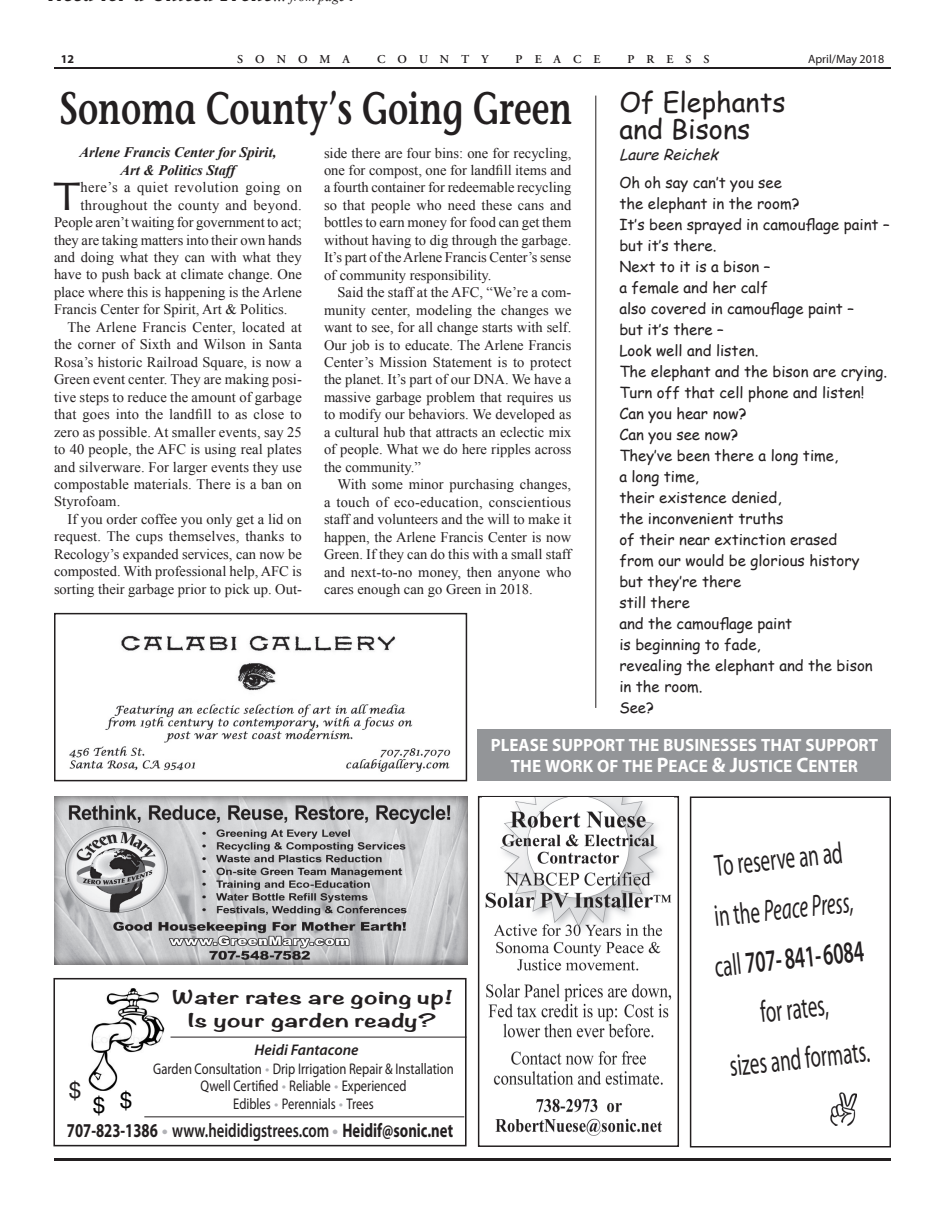
<style>
.page{position:relative;width:945px;height:1215px;background:#fff}
.page>*{position:absolute;margin:0;border:0;box-sizing:border-box;transform-origin:0 0}
.t1{font:600 45px "Mesouran Casual S Si";color:#231f20;scale:.75 1}
.t2{font:39.3px "Lithos Pro";color:#231f20}
.t3{font:30.6px/50.1px "Myriad Pro";color:#231f20;text-align:center;scale:.62 1}
.t4{font:27px/27px "Comic Sans MS";color:#231f20}
.t5{font:22.65px "Helvetica";color:#000}
.t6{font:22.65px "Helvetica";color:#231f20}
.t7{font:700 19.65px "Myriad Pro";color:#231f20;scale:.75 1}
.t8{font:italic 18px "Times New Roman";color:#231f20;scale:.9 1}
.t9{font:17.85px/21px "Myriad Pro Bold SC850";color:#fff;text-align:center;scale:.96 1}
.t10{font:700 16.8px/23.1px "Noteworthy";color:#231f20;text-align:center;scale:1.59 1}
.t11{font:15.45px/17.1px "Myriad Pro";color:#231f20;text-align:center;scale:.82 1}
.t12{font:italic 600 15.45px "Myriad Pro";color:#231f20}
.t13{font:15px/21px "Comic Sans MS";color:#231f20}
.t14{font:italic 15px "Comic Sans MS";color:#231f20}
.t15{font:14.55px/17.4px "Times New Roman";letter-spacing:.005em;color:#231f20;text-align:justify}
.t16{font:italic 700 14.55px/17.4px "Times New Roman";color:#231f20;text-align:center}
.t17{font:14.55px "Times New Roman";letter-spacing:.035em;color:#231f20}
.t18{font:14.55px "Times New Roman";letter-spacing:.025em;color:#231f20}
.t19{font:600 12px "Adobe Garamond";letter-spacing:1em;color:#231f20}
.t20{font:12px "Myriad Pro";color:#231f20}
.t21{font:700 12px "Myriad Pro";color:#231f20}
.s1{color:#b2b3b7}
.s2{font-weight:600;color:#b2b3b7}
.s3{font-weight:600}
.s4{font-size:21px}
.s5{font-style:italic}
</style>
<div class="page">
<hr style="left:54px;top:68px;width:837px;height:1px;background:#231f20">
<hr style="left:54px;top:1158px;width:837px;height:3px;background:#231f20">
<div style="left:53px;top:795px;width:415px;height:171px;background:#231f20;opacity:.75"></div>
<svg style="left:88px;top:988px;width:84px;height:129px"></svg>
<div style="left:150px;top:1088px;width:26px;height:20px;background:#fff"></div>
<div style="left:53px;top:978px;width:414px;height:168px;border:2px solid #231f20"></div>
<hr style="left:171px;top:1037px;width:296px;height:1px;background:#231f20">
<hr style="left:144px;top:1117px;width:320px;height:1px;background:#231f20">
<div style="left:478px;top:796px;width:201px;height:351px;border:1px solid #231f20"></div>
<img style="left:485px;top:798px;width:187px;height:173px">
<img style="left:486px;top:983px;width:186px;height:153px">
<div style="left:690px;top:796px;width:201px;height:352px;border:2px solid #231f20"></div>
<img style="left:69px;top:635px;width:382px;height:137px">
<div style="left:54px;top:613px;width:413px;height:168px;border:2px solid #231f20"></div>
<div style="left:478px;top:730px;width:413px;height:51px;background:#939598"></div>
<img style="left:830px;top:1093px;width:26px;height:33px">
<hr style="left:596px;top:96px;width:1px;height:612px;background:#231f20">
<p class="t8" style="left:272px;top:-15px;width:18px">…</p>
<p class="t21" style="left:61px;top:53px;width:15px">12</p>
<p class="t19" style="left:237px;top:52px;width:114px">SONOMA</p>
<p class="t19" style="left:377px;top:52px;width:113px">COUNTY</p>
<p class="t19" style="left:516px;top:52px;width:86px">PEACE</p>
<p class="t19" style="left:628px;top:52px;width:83px">PRESS</p>
<p class="t20" style="left:808px;top:52px;width:78px">April/May 2018</p>
<h1 class="t1" style="left:60px;top:80px;width:685px">Sonoma County’s Going Green</h1>
<p class="t16" style="left:80px;top:144px;width:198px">Arlene Francis Center for Spirit,<br>Art &amp; Politics Staff</p>
<h2 class="t2" style="left:54px;top:173px;width:27px">T</h2>
<p class="t17" style="left:81px;top:179px;width:223px">here’s a quiet revolution going on</p>
<p class="t18" style="left:81px;top:197px;width:223px">throughout the county and beyond.</p>
<p class="t15" style="left:54px;top:214px;width:249px">People aren’t waiting for government to act;</p>
<p class="t15" style="left:54px;top:231px;width:249px">they are taking matters into their own hands</p>
<p class="t15" style="left:54px;top:248px;width:249px">and doing what they can with what they</p>
<p class="t15" style="left:54px;top:266px;width:249px">have to push back at climate change. One</p>
<p class="t15" style="left:54px;top:283px;width:249px">place where this is happening is the Arlene</p>
<p class="t15" style="left:54px;top:301px;width:235px">Francis Center for Spirit, Art &amp; Politics.</p>
<p class="t15" style="left:68px;top:318px;width:236px">The Arlene Francis Center, located at</p>
<p class="t15" style="left:54px;top:336px;width:249px">the corner of Sixth and Wilson in Santa</p>
<p class="t15" style="left:54px;top:353px;width:249px">Rosa’s historic Railroad Square, is now a</p>
<p class="t15" style="left:54px;top:371px;width:249px">Green event center. They are making posi-</p>
<p class="t15" style="left:54px;top:388px;width:249px">tive steps to reduce the amount of garbage</p>
<p class="t15" style="left:54px;top:406px;width:249px">that goes into the landfill to as close to</p>
<p class="t15" style="left:54px;top:423px;width:249px">zero as possible. At smaller events, say 25</p>
<p class="t15" style="left:54px;top:440px;width:249px">to 40 people, the AFC is using real plates</p>
<p class="t15" style="left:54px;top:458px;width:249px">and silverware. For larger events they use</p>
<p class="t15" style="left:54px;top:475px;width:249px">compostable materials. There is a ban on</p>
<p class="t15" style="left:54px;top:493px;width:68px">Styrofoam.</p>
<p class="t15" style="left:68px;top:510px;width:236px">If you order coffee you only get a lid on</p>
<p class="t15" style="left:54px;top:528px;width:249px">request. The cups themselves, thanks to</p>
<p class="t15" style="left:54px;top:545px;width:249px">Recology’s expanded services, can now be</p>
<p class="t15" style="left:54px;top:563px;width:249px">composted. With professional help, AFC is</p>
<p class="t15" style="left:54px;top:580px;width:249px">sorting their garbage prior to pick up. Out-</p>
<p class="t15" style="left:324px;top:144px;width:249px">side there are four bins: one for recycling, one for compost, one for landfill items and a fourth container for redeemable recycling so that people who need these cans and bottles to earn money for food can get them without having to dig through the garbage.<br>It’s part of the Arlene Francis Center’s sense of community responsibility.</p>
<p class="t15" style="left:324px;top:284px;width:249px;text-indent:14px">Said the staff at the AFC, “We’re a com&shy;munity center, modeling the changes we want to see, for all change starts with self.<br>Our job is to educate. The Arlene Francis Center’s Mission Statement is to protect the planet. It’s part of our DNA. We have a massive garbage problem that requires us to modify our behaviors. We developed as a cultural hub that attracts an eclectic mix of people. What we do here ripples across the community.”</p>
<p class="t15" style="left:324px;top:476px;width:249px;text-indent:14px">With some minor purchasing changes, a touch of eco-education, conscientious staff and volunteers and the will to make it happen, the Arlene Francis Center is now Green. If they can do this with a small staff and next-to-no money, then anyone who cares enough can go Green in 2018.</p>
<h3 class="t4" style="left:619px;top:87px;width:168px">Of Elephants and Bisons</h3>
<p class="t14" style="left:619px;top:143px;width:105px">LaureReichek</p>
<p class="t13" style="left:619px;top:171px;width:272px">Oh oh say can’t you see<br>the elephant in the room?<br>It’s been sprayed in camouflage paint – but it’s there.<br>Next to it is a bison –<br>a female and her calf<br>also covered in camouflage paint –<br>but it’s there –<br>Look well and listen.<br>The elephant and the bison are crying.<br>Turn off that cell phone and listen!<br>Can you hear now?<br>Can you see now?<br>They’ve been there a long time,<br>a long time,<br>their existence denied,<br>the inconvenient truths<br>of their near extinction erased<br>from our would be glorious history<br>but they’re there<br>still there<br>and the camouflage paint<br>is beginning to fade,<br>revealing the elephant and the bison<br>in the room.<br>See?</p>
<p class="t10" style="left:172px;top:985px;width:179px">Water rates are going up!<br>Is your garden ready?</p>
<p class="t12" style="left:255px;top:1042px;width:105px">Heidi Fantacone</p>
<p class="t11" style="left:153px;top:1061px;width:368px">Garden Consultation <span class="s1">•</span> Drip Irrigation Repair &amp; Installation<br>Qwell Certified <span class="s1">•</span> Reliable <span class="s1">•</span> Experienced<br>Edibles <span class="s1">•</span> Perennials <span class="s1">•</span> Trees</p>
<h3 class="t6" style="left:57px;top:1071px;width:26px">$$</h3>
<h3 class="t5" style="left:120px;top:1080px;width:14px">$</h3>
<h3 class="t6" style="left:69px;top:1080px;width:14px">$</h3>
<h3 class="t5" style="left:93px;top:1093px;width:41px">$ $</h3>
<h3 class="t5" style="left:92px;top:1106px;width:14px">$</h3>
<h3 class="t7" style="left:67px;top:1119px;width:516px">707-823-1386 <span class="s2">•</span> <span class="s3">www.heididigstrees.com</span> <span class="s2">•</span> Heidif@sonic.net</h3>
<p class="t9" style="left:491px;top:735px;width:405px">PLEASE SUPPORT THE BUSINESSES THAT SUPPORT<br>THE WORK OF THE <span class="s4">P</span>EACE <span class="s4">&amp; J</span>USTICE <span class="s4">C</span>ENTER</p>
<h3 class="t3" style="left:702px;top:842px;width:243px;rotate:-6deg">To reserve an ad in the <span class="s5">Peace Press, </span>call <span class="s3">707- 841-6084 </span>for rates,<br>sizes and formats.</h3>
</div>
